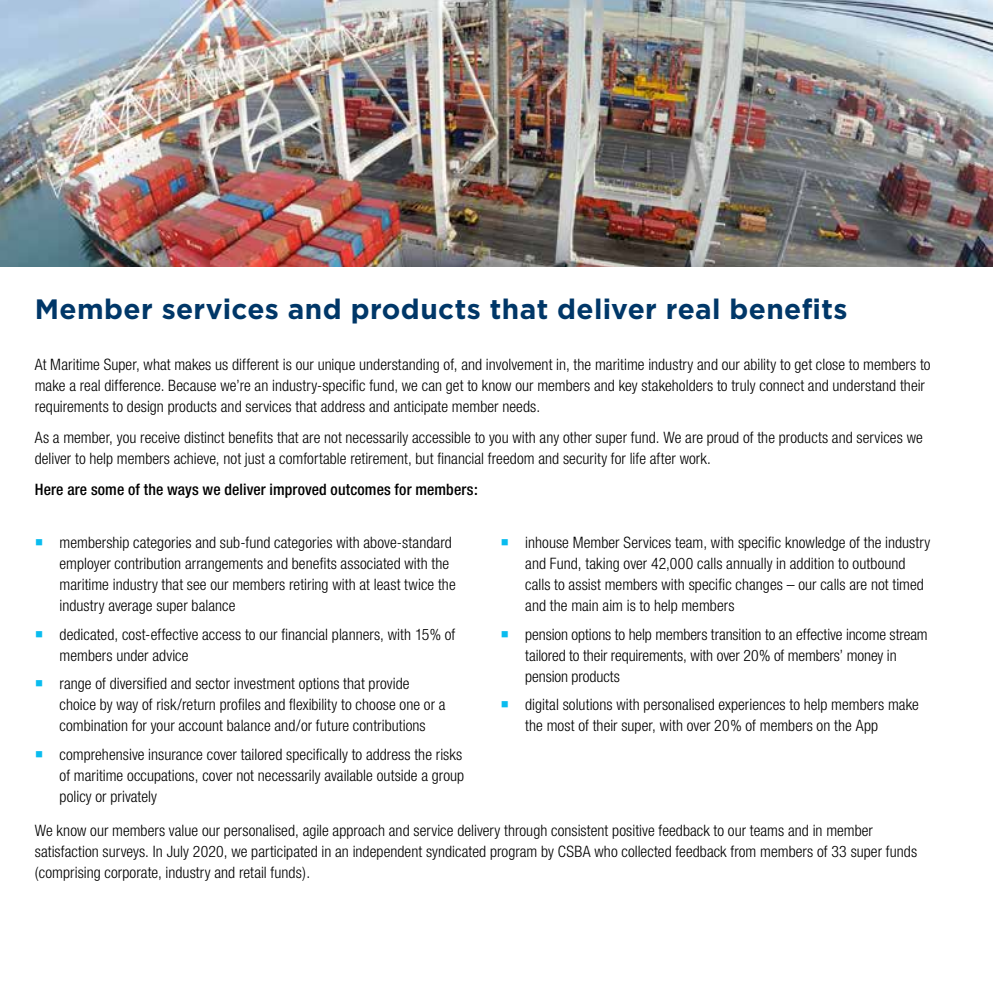
<style>
.page{position:relative;width:993px;height:993px;background:#fff}
.page>*{position:absolute;margin:0;border:0;box-sizing:border-box;transform-origin:0 0}
.t1{font:700 28px "Gotham";letter-spacing:.015em;color:#003768}
.t2{font:300 condensed 15.75px/21px "Helvetica Neue";letter-spacing:.005em;color:#000}
.t3{font:500 condensed 15.75px "Helvetica Neue";letter-spacing:.005em;color:#000}
</style>
<div class="page">
<img style="left:0;top:0;width:992px;height:266px">
<h1 class="t1" style="left:35px;top:290px;width:814px">Member services and products that deliver real benefits</h1>
<p class="t2" style="left:35px;top:353px;width:897px">At Maritime Super, what makes us different is our unique understanding of, and involvement in, the maritime industry and our ability to get close to members to make a real difference. Because we’re an industry-specific fund, we can get to know our members and key stakeholders to truly connect and understand their requirements to design products and services that address and anticipate member needs.</p>
<p class="t2" style="left:35px;top:426px;width:889px">As a member, you receive distinct benefits that are not necessarily accessible to you with any other super fund. We are proud of the products and services we deliver to help members achieve, not just a comfortable retirement, but financial freedom and security for life after work.</p>
<p class="t3" style="left:35px;top:479px;width:444px">Here are some of the ways we deliver improved outcomes for members:</p>
<p class="t2" style="left:60px;top:532px;width:397px">membership categories and sub-fund categories with above-standard employer contribution arrangements and benefits associated with the maritime industry that see our members retiring with at least twice the industry average super balance</p>
<p class="t2" style="left:60px;top:623px;width:397px">dedicated, cost-effective access to our financial planners, with 15% of members under advice</p>
<p class="t2" style="left:60px;top:672px;width:387px">range of diversified and sector investment options that provide choice by way of risk/return profiles and flexibility to choose one or a combination for your account balance and/or future contributions</p>
<p class="t2" style="left:60px;top:743px;width:406px">comprehensive insurance cover tailored specifically to address the risks of maritime occupations, cover not necessarily available outside a group policy or privately</p>
<p class="t2" style="left:525px;top:532px;width:406px">inhouse Member Services team, with specific knowledge of the industry and Fund, taking over 42,000 calls annually in addition to outbound calls to assist members with specific changes – our calls are not timed and the main aim is to help members</p>
<p class="t2" style="left:525px;top:623px;width:404px">pension options to help members transition to an effective income stream tailored to their requirements, with over 20% of members’ money in pension products</p>
<p class="t2" style="left:525px;top:693px;width:395px">digital solutions with personalised experiences to help members make the most of their super, with over 20% of members on the App</p>
<p class="t2" style="left:35px;top:819px;width:883px">We know our members value our personalised, agile approach and service delivery through consistent positive feedback to our teams and in member satisfaction surveys. In July 2020, we participated in an independent syndicated program by CSBA who collected feedback from members of 33 super funds (comprising corporate, industry and retail funds).</p>
</div>
